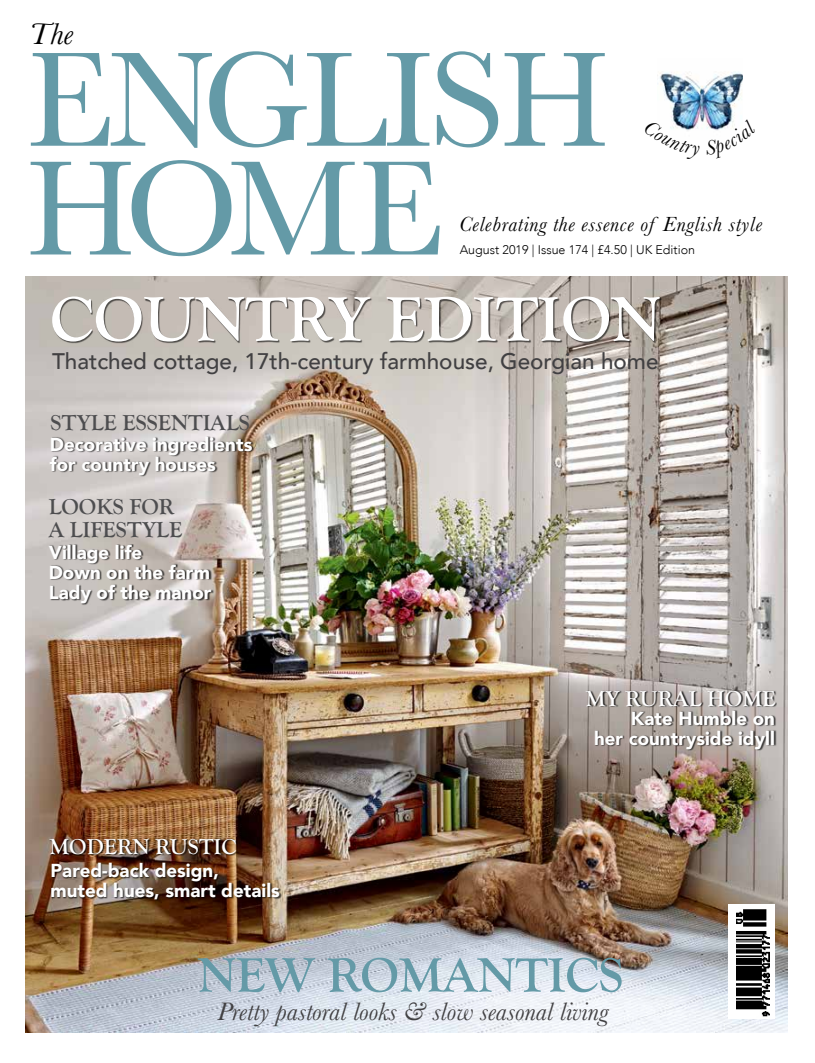
<style>
.page{position:relative;width:815px;height:1063px;background:#fff}
.page>*{position:absolute;margin:0;border:0;box-sizing:border-box;transform-origin:0 0}
.t1{font:140px/108.8px "Baskerville";letter-spacing:-.04em;color:#649aa7}
.t2{font:700 65px "Goudy Old Style T";color:#fff}
.t3{font:700 50px "Goudy Old Style T";color:#649aa7}
.t4{font:italic 31.25px "Baskerville";color:#000}
.t5{font:italic 26.25px "Baskerville";color:#414042}
.t6{font:500 22.5px "Avenir";color:#414042}
.t7{font:700 22.5px/22.5px "Goudy Old Style T";color:#4d4d4f}
.t8{font:700 22.5px "Goudy Old Style T";color:#fff}
.t9{font:italic 21.25px "Baskerville";letter-spacing:.03em;color:#000}
.t10{font:900 18.75px/20px "Avenir";color:#fff}
.t11{font:300 12.5px "Avenir";color:#000}
</style>
<div class="page">
<img style="left:26px;top:276px;width:761px;height:756px">
<div style="left:729px;top:904px;width:46px;height:115px;background:#fff"></div>
<img style="left:736px;top:909px;width:33px;height:108px">
<div style="left:586px;top:690px;width:191px;height:18px;background:#000;opacity:.8"></div>
<div style="left:595px;top:710px;width:181px;height:41px;background:#000;opacity:.7"></div>
<div style="left:51px;top:863px;width:231px;height:38px;background:#000;opacity:.7"></div>
<div style="left:50px;top:839px;width:188px;height:17px;background:#000;opacity:.8"></div>
<div style="left:50px;top:437px;width:204px;height:40px;background:#000;opacity:.7"></div>
<div style="left:49px;top:544px;width:164px;height:61px;background:#000;opacity:.7"></div>
<div style="left:53px;top:298px;width:608px;height:45px;background:#000;opacity:.6"></div>
<img style="left:657px;top:71px;width:85px;height:48px">
<svg style="left:670px;top:119px;width:65px;height:12px"></svg>
<h3 class="t4" style="left:29px;top:16px;width:46px">The</h3>
<h1 class="t1" style="left:26px;top:46px;width:584px">ENGLISH<br>HOME</h1>
<p class="t9" style="left:459px;top:213px;width:305px">Celebrating the essence of English style</p>
<p class="t11" style="left:460px;top:242px;width:237px">August 2019 | Issue 174 | £4.50 | UK Edition</p>
<h2 class="t2" style="left:50px;top:283px;width:612px">COUNTRY EDITION</h2>
<p class="t6" style="left:52px;top:346px;width:608px">Thatched cottage, 17th-century farmhouse, Georgian home</p>
<p class="t7" style="left:50px;top:411px;width:201px">STYLE ESSENTIALS</p>
<p class="t10" style="left:50px;top:435px;width:204px">Decorative ingredients for country houses</p>
<p class="t7" style="left:49px;top:496px;width:135px">LOOKS FOR<br>A LIFESTYLE</p>
<p class="t10" style="left:49px;top:543px;width:164px">Village life<br>Down on the farm<br>Lady of the manor</p>
<p class="t8" style="left:49px;top:834px;width:189px">MODERN RUSTIC</p>
<p class="t10" style="left:50px;top:861px;width:231px">Pared-back design, muted hues, smart details</p>
<p class="t8" style="left:586px;top:686px;width:191px">MY RURAL HOME</p>
<p class="t10" style="left:594px;top:709px;width:182px;text-align:right">Kate Humble on<br>her countryside idyll</p>
<h3 class="t3" style="left:198px;top:947px;width:427px">NEW ROMANTICS</h3>
<h3 class="t5" style="left:218px;top:996px;width:392px">Pretty pastoral looks &amp; slow seasonal living</h3>
</div>
